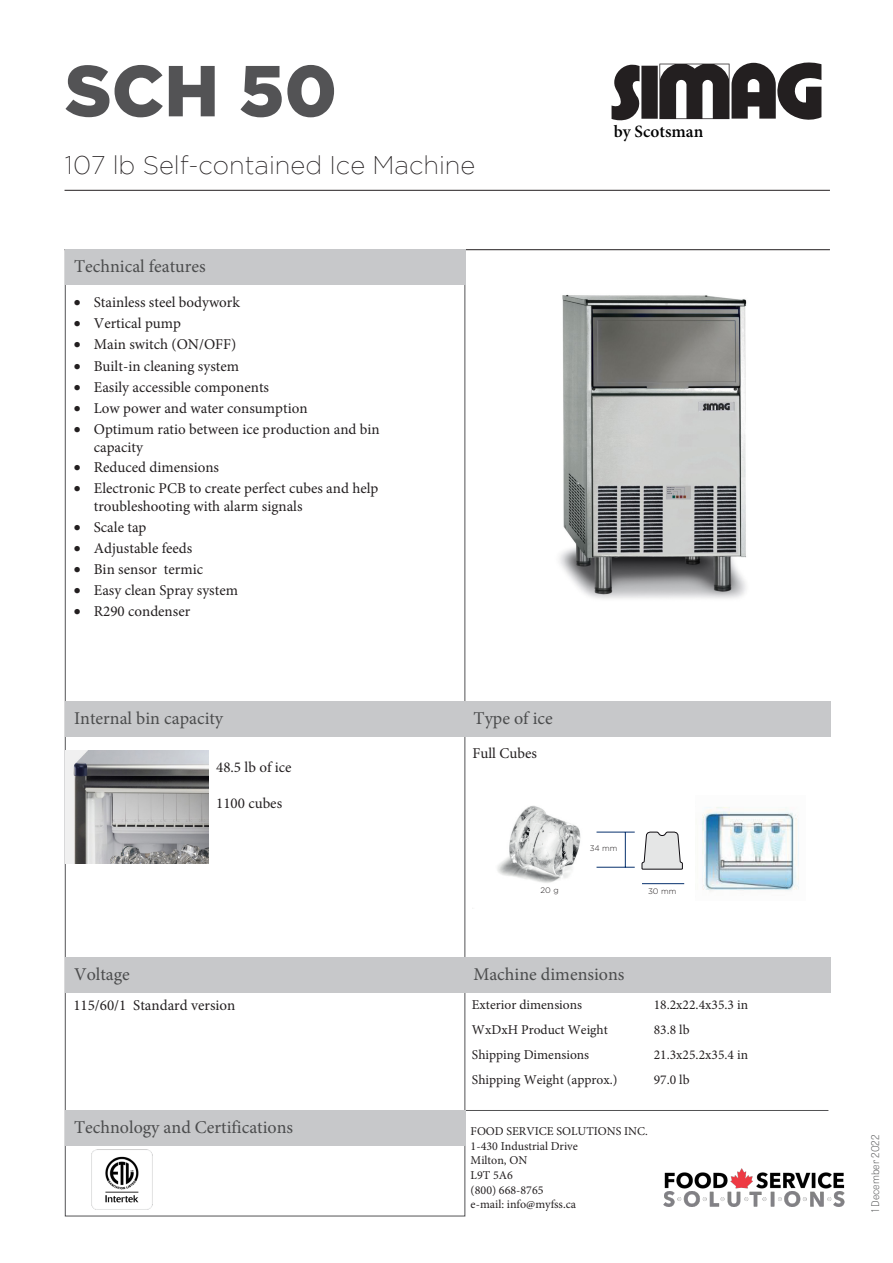
<style>
.page{position:relative;width:893px;height:1263px;background:#fff}
.page>*{position:absolute;margin:0;border:0;box-sizing:border-box;transform-origin:0 0}
.t1{font:900 72px "Gotham";color:#535355}
.t2{font:200 25.5px "Gotham";color:#231f20}
.t3{font:700 21px "Adobe Thai";color:#000}
.t4{font:18px "Minion Pro";color:#4b4c4d}
.t5{font:15px/18px "Minion Pro";color:#231f20}
.t6{font:13.5px/25px "Minion Pro";color:#231f20}
.t7{font:12px/14.7px "Minion Pro";color:#231f20}
.t8{font:100 10.5px "Tablet Gothic";color:#4b4c4d}
.t9{font:300 7.95px "Gotham";color:#231f20}
</style>
<div class="page">
<svg style="left:612px;top:63px;width:209px;height:57px"></svg>
<hr style="left:65px;top:249px;width:765px;height:1px;background:#231f20">
<hr style="left:464px;top:1110px;width:364px;height:1px;background:#535355">
<hr style="left:65px;top:190px;width:765px;height:1px;background:#231f20">
<div style="left:66px;top:702px;width:400px;height:35px;background:#c7c8ca"></div>
<img style="left:66px;top:750px;width:142px;height:113px">
<img style="left:497px;top:805px;width:127px;height:78px">
<img style="left:702px;top:807px;width:97px;height:84px">
<hr style="left:642px;top:883px;width:42px;height:1px;background:#07316d">
<hr style="left:596px;top:832px;width:39px;height:1px;background:#07316d">
<hr style="left:596px;top:867px;width:39px;height:1px;background:#07316d">
<hr style="left:625px;top:832px;width:1px;height:35px;background:#07316d">
<svg style="left:641px;top:831px;width:42px;height:39px;background:#d6d6d7"></svg>
<div style="left:66px;top:249px;width:400px;height:36px;background:#c7c8ca"></div>
<div style="left:66px;top:958px;width:400px;height:35px;background:#c7c8ca"></div>
<div style="left:66px;top:1110px;width:400px;height:36px;background:#c7c8ca"></div>
<div style="left:465px;top:958px;width:366px;height:35px;background:#c7c8ca"></div>
<div style="left:465px;top:702px;width:366px;height:35px;background:#c7c8ca"></div>
<img style="left:559px;top:294px;width:188px;height:305px">
<img style="left:91px;top:1149px;width:62px;height:61px">
<img style="left:663px;top:1168px;width:182px;height:39px">
<p class="t1" style="left:65px;top:49px;width:274px">SCH 50</p>
<p class="t2" style="left:65px;top:151px;width:412px">107 lb Self-contained Ice Machine</p>
<p class="t4" style="left:74px;top:254px;width:133px">Technical features</p>
<p class="t5" style="left:74px;top:293px;width:168px">• Stainless steel bodywork</p>
<p class="t5" style="left:74px;top:314px;width:109px">• Vertical pump</p>
<p class="t5" style="left:74px;top:336px;width:164px">• Main switch (ON/OFF)</p>
<p class="t5" style="left:74px;top:357px;width:167px">• Built-in cleaning system</p>
<p class="t5" style="left:74px;top:378px;width:197px">• Easily accessible components</p>
<p class="t5" style="left:74px;top:399px;width:235px">• Low power and water consumption</p>
<p class="t5" style="left:94px;top:421px;width:287px;text-indent:-20px">• Optimum ratio between ice production and bin capacity</p>
<p class="t5" style="left:74px;top:458px;width:147px">• Reduced dimensions</p>
<p class="t5" style="left:94px;top:479px;width:286px;text-indent:-20px">• Electronic PCB to create perfect cubes and help troubleshooting with alarm signals</p>
<p class="t5" style="left:74px;top:518px;width:74px">• Scale tap</p>
<p class="t5" style="left:74px;top:539px;width:120px">• Adjustable feeds</p>
<p class="t5" style="left:74px;top:560px;width:131px">• Bin sensor termic</p>
<p class="t5" style="left:74px;top:581px;width:166px">• Easy clean Spray system</p>
<p class="t5" style="left:74px;top:602px;width:118px">• R290 condenser</p>
<h3 class="t3" style="left:614px;top:117px;width:91px">by Scotsman</h3>
<p class="t4" style="left:74px;top:706px;width:151px">Internal bin capacity</p>
<p class="t5" style="left:216px;top:758px;width:77px">48.5 lb of ice</p>
<p class="t5" style="left:216px;top:794px;width:68px">1100 cubes</p>
<p class="t4" style="left:474px;top:706px;width:81px">Type of ice</p>
<p class="t5" style="left:472px;top:744px;width:66px">Full Cubes</p>
<p class="t9" style="left:541px;top:886px;width:20px">20 g</p>
<p class="t9" style="left:590px;top:844px;width:29px">34 mm</p>
<p class="t9" style="left:648px;top:886px;width:30px">30 mm</p>
<p class="t4" style="left:74px;top:962px;width:57px">Voltage</p>
<p class="t5" style="left:73px;top:996px;width:164px">115/60/1 Standard version</p>
<p class="t4" style="left:74px;top:1115px;width:221px">Technology and Certifications</p>
<p class="t4" style="left:473px;top:962px;width:153px">Machine dimensions</p>
<p class="t6" style="left:472px;top:992px;width:147px">Exterior dimensions<br>WxDxH Product Weight<br>Shipping Dimensions<br>Shipping Weight (approx.)</p>
<p class="t6" style="left:654px;top:992px;width:96px">18.2x22.4x35.3 in<br>83.8 lb<br>21.3x25.2x35.4 in<br>97.0 lb</p>
<p class="t7" style="left:471px;top:1124px;width:179px">FOOD SERVICE SOLUTIONS INC.<br>1-430 Industrial Drive<br>Milton, ON<br>L9T 5A6<br>(800) 668-8765<br>e-mail: info@myfss.ca</p>
<p class="t8" style="left:868px;top:1212px;width:79px;rotate:-90deg">1 December 2022</p>
</div>
